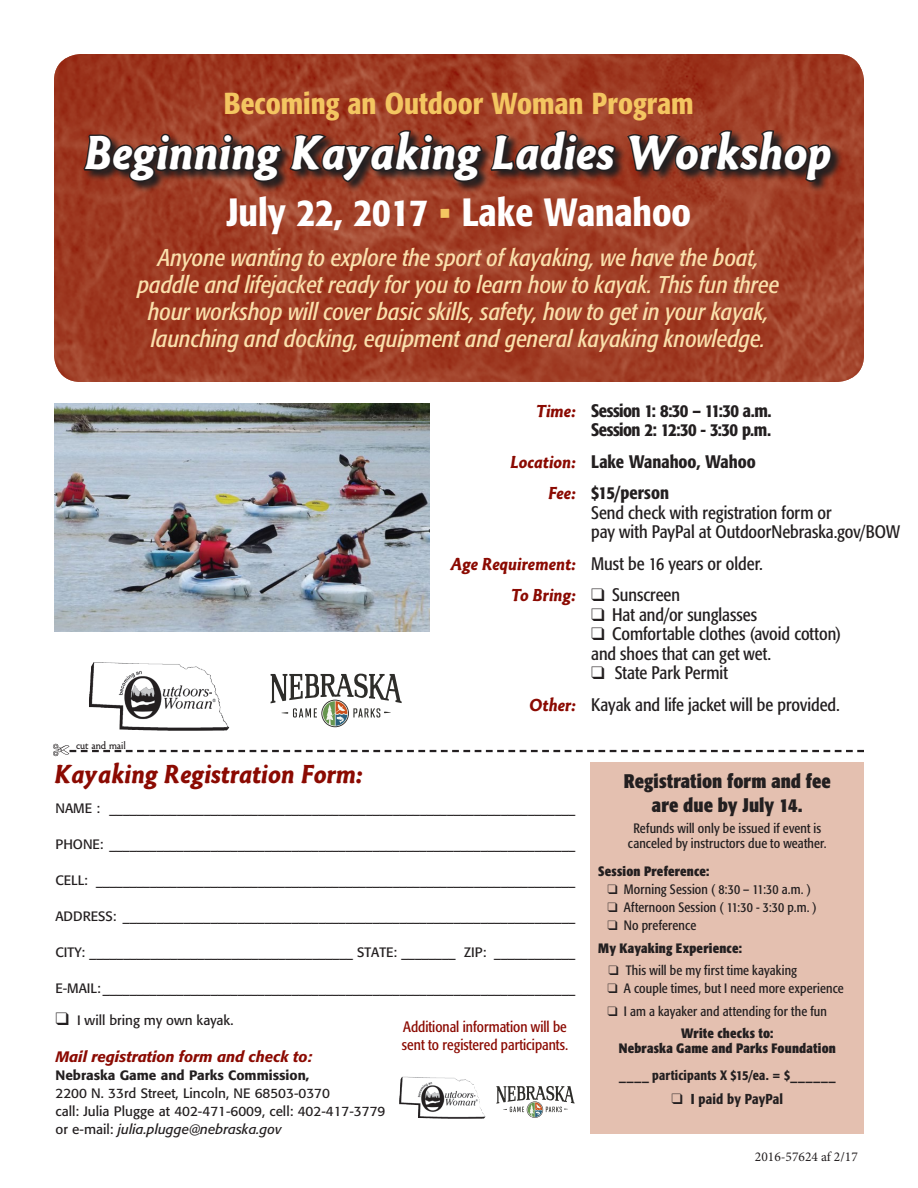
<style>
.page{position:relative;width:918px;height:1188px;background:#fff}
.page>*{position:absolute;margin:0;border:0;box-sizing:border-box;transform-origin:0 0}
.t1{font:italic 700 49.5px "Paradigm Pro";color:#fff}
.t2{font:500 condensed 39px "Formata";color:#fff}
.t3{font:500 condensed 30px "Formata";color:#f4c661}
.t4{font:italic 700 27px "Paradigm Pro";color:#8b0a02}
.t5{font:italic condensed 24px "Formata";color:#fae0ac}
.t6{font:700 condensed 19.5px "Formata";color:#231f20}
.t7{font:condensed 18px/19.5px "Formata";color:#231f20}
.t8{font:500 condensed 18px "Formata";letter-spacing:-.025em;color:#231f20}
.t9{font:500 condensed 18px "Formata";color:#231f20}
.t10{font:condensed 15px/18px "Formata";color:#8b0a02}
.t11{font:italic 500 15px "Formata";color:#8b0a02}
.t12{font:500 condensed 14.25px "Formata";letter-spacing:.005em;color:#231f20}
.t13{font:13.5px "Formata";color:#231f20}
.t14{font:condensed 13.5px "Formata";letter-spacing:.01em;color:#231f20}
.t15{font:700 condensed 13.5px "Formata";letter-spacing:.015em;color:#231f20}
.t16{font:italic 13.5px "Formata";color:#231f20}
.t17{font:500 condensed 13.5px "Formata";letter-spacing:.015em;color:#231f20}
.t18{font:500 13.5px "Formata";color:#231f20}
.t19{font:13.5px "Minion Pro";color:#231f20}
.t20{font:10.5px "Paradigm Pro";color:#231f20}
.s1{color:#f4c661}
.s2{font-family:"Paradigm Pro";font-weight:700;font-style:italic;font-stretch:normal;color:#8b0a02}
.s3{font-weight:700;font-stretch:condensed}
.s4{font-style:normal}
</style>
<div class="page">
<img style="left:54px;top:54px;width:810px;height:328px">
<svg style="left:618px;top:129px;width:225px;height:65px;background:#9a3c25"></svg>
<svg style="left:82px;top:100px;width:536px;height:104px;background:#7d3625"></svg>
<svg style="left:626px;top:118px;width:208px;height:65px;background:#693124"></svg>
<div style="left:591px;top:763px;width:273px;height:371px;background:#e4c0b0"></div>
<svg style="left:53px;top:744px;width:811px;height:12px"></svg>
<img style="left:399px;top:1077px;width:86px;height:42px">
<svg style="left:496px;top:1086px;width:79px;height:32px"></svg>
<img style="left:89px;top:662px;width:140px;height:69px">
<svg style="left:271px;top:674px;width:131px;height:53px"></svg>
<img style="left:54px;top:403px;width:376px;height:229px">
<p class="t3" style="left:224px;top:85px;width:471px">Becoming an Outdoor Woman Program</p>
<p class="t1" style="left:86px;top:122px;width:747px">Beginning Kayaking Ladies Workshop</p>
<p class="t2" style="left:226px;top:188px;width:466px">July 22, 2017 <span class="s1">•</span> Lake Wanahoo</p>
<p class="t5" style="left:158px;top:243px;width:602px">Anyone wanting to explore the sport of kayaking, we have the boat,</p>
<p class="t5" style="left:138px;top:270px;width:643px">paddle and lifejacket ready for you to learn how to kayak. This fun three</p>
<p class="t5" style="left:148px;top:297px;width:622px">hour workshop will cover basic skills, safety, how to get in your kayak,</p>
<p class="t5" style="left:151px;top:324px;width:616px">launching and docking, equipment and general kayaking knowledge.</p>
<p class="t20" style="left:76px;top:739px;width:51px">cut and mail</p>
<p class="t8" style="left:536px;top:400px;width:237px"><span class="s2">Time:</span> Session 1: 8:30 – 11:30 a.m.</p>
<p class="t8" style="left:591px;top:419px;width:182px">Session 2: 12:30 - 3:30 p.m.</p>
<p class="t9" style="left:511px;top:451px;width:247px"><span class="s2">Location:</span> Lake Wanahoo, Wahoo</p>
<p class="t9" style="left:549px;top:482px;width:122px"><span class="s2">Fee:</span> $15/person</p>
<p class="t7" style="left:591px;top:503px;width:310px">Send check with registration form or<br>pay with PayPal at OutdoorNebraska.gov/BOW</p>
<p class="t7" style="left:451px;top:554px;width:314px"><span class="s2">Age Requirement:</span> Must be 16 years or older.</p>
<p class="t7" style="left:511px;top:585px;width:170px"><span class="s2">To Bring:</span> ❑ Sunscreen</p>
<p class="t7" style="left:591px;top:605px;width:167px">❑ Hat and/or sunglasses</p>
<p class="t7" style="left:591px;top:624px;width:252px">❑ Comfortable clothes (avoid cotton) and shoes that can get wet.</p>
<p class="t7" style="left:591px;top:663px;width:138px">❑ State Park Permit</p>
<p class="t7" style="left:529px;top:695px;width:312px"><span class="s2">Other:</span> Kayak and life jacket will be provided.</p>
<p class="t4" style="left:56px;top:757px;width:309px">Kayaking Registration Form:</p>
<p class="t13" style="left:56px;top:800px;width:521px">NAME : _____________________________________________________________________</p>
<p class="t13" style="left:56px;top:836px;width:521px">PHONE: _____________________________________________________________________</p>
<p class="t13" style="left:56px;top:872px;width:521px">CELL: _______________________________________________________________________</p>
<p class="t13" style="left:56px;top:908px;width:521px">ADDRESS: ___________________________________________________________________</p>
<p class="t13" style="left:56px;top:944px;width:521px">CITY: _______________________________________ STATE: ________ ZIP: ____________</p>
<p class="t13" style="left:56px;top:980px;width:521px">E-MAIL: ______________________________________________________________________</p>
<p class="t13" style="left:56px;top:1012px;width:179px">❑ I will bring my own kayak.</p>
<p class="t11" style="left:56px;top:1048px;width:258px">Mail registration form and check to:</p>
<p class="t18" style="left:56px;top:1067px;width:255px">Nebraska Game and Parks Commission<span class="s3">,</span></p>
<p class="t13" style="left:56px;top:1085px;width:276px">2200 N. 33rd Street, Lincoln, NE 68503-0370</p>
<p class="t13" style="left:56px;top:1103px;width:331px">call: Julia Plugge at 402-471-6009, cell: 402-417-3779</p>
<p class="t16" style="left:56px;top:1121px;width:228px"><span class="s4">or e-mail:</span> julia.plugge@nebraska.gov</p>
<p class="t10" style="left:402px;top:1018px;width:168px">Additional information will be sent to registered participants.</p>
<p class="t6" style="left:624px;top:769px;width:208px">Registration form and fee</p>
<p class="t6" style="left:652px;top:793px;width:152px">are due by July 14.</p>
<p class="t14" style="left:633px;top:820px;width:189px">Refunds will only be issued if event is</p>
<p class="t14" style="left:628px;top:835px;width:200px">canceled by instructors due to weather.</p>
<p class="t15" style="left:598px;top:863px;width:113px">Session Preference:</p>
<p class="t14" style="left:607px;top:881px;width:205px">❑ Morning Session ( 8:30 – 11:30 a.m. )</p>
<p class="t14" style="left:607px;top:899px;width:211px">❑ Afternoon Session ( 11:30 - 3:30 p.m. )</p>
<p class="t14" style="left:607px;top:917px;width:90px">❑ No preference</p>
<p class="t15" style="left:598px;top:939px;width:145px">My Kayaking Experience:</p>
<p class="t14" style="left:608px;top:962px;width:190px">❑ This will be my first time kayaking</p>
<p class="t14" style="left:608px;top:980px;width:238px">❑ A couple times, but I need more experience</p>
<p class="t14" style="left:608px;top:1003px;width:221px">❑ I am a kayaker and attending for the fun</p>
<p class="t15" style="left:681px;top:1025px;width:94px">Write checks to:</p>
<p class="t15" style="left:619px;top:1040px;width:219px">Nebraska Game and Parks Foundation</p>
<p class="t17" style="left:619px;top:1067px;width:218px">____ participants X $15/ea. = $______</p>
<p class="t12" style="left:672px;top:1090px;width:113px">❑ I paid by PayPal</p>
<p class="t19" style="left:755px;top:1148px;width:104px">2016-57624 af 2/17</p>
</div>
